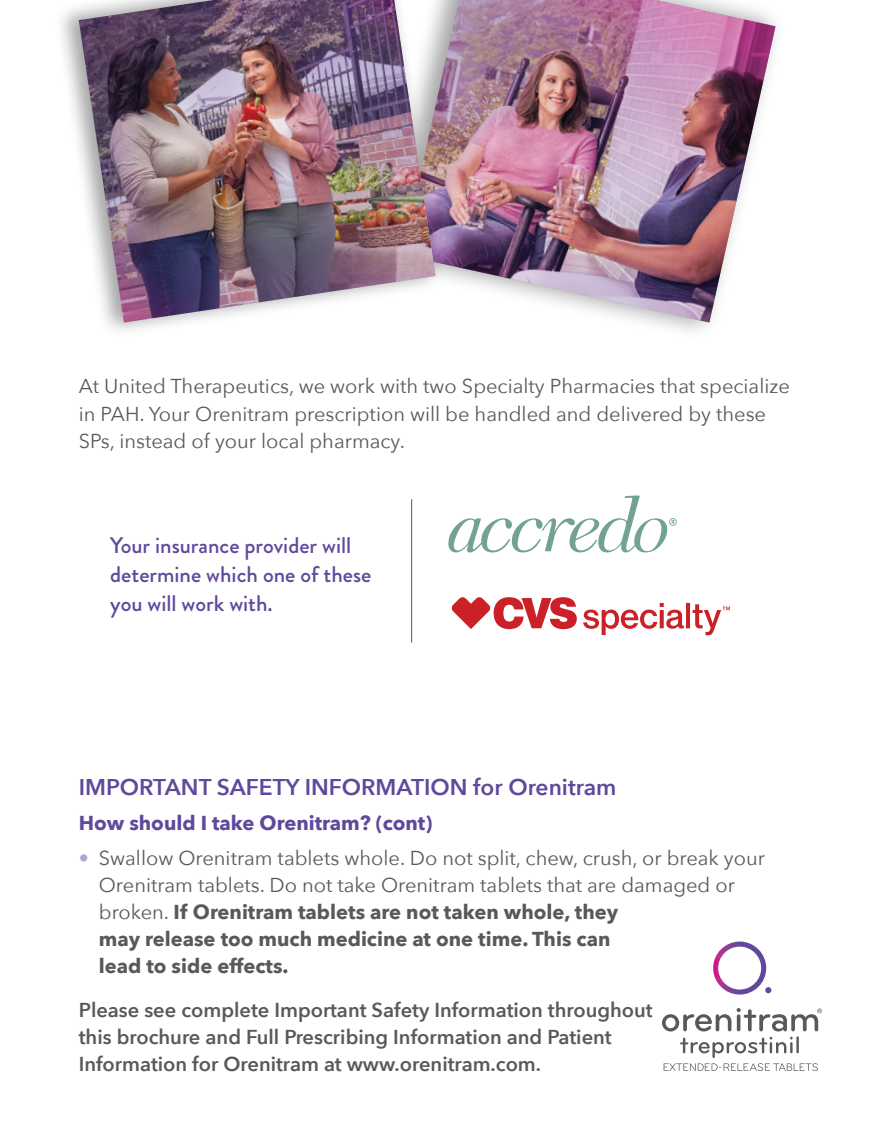
<style>
.page{position:relative;width:882px;height:1134px;background:#fff}
.page>*{position:absolute;margin:0;border:0;box-sizing:border-box;transform-origin:0 0}
.body_copy{font:600 22.75px "Avenir Next";color:#60489d}
.callouts{font:500 22.57px/29.1px "Brandon Grotesque";color:#60489d}
.body_copy-2{font:20.12px/27.1px "Avenir Next";color:#58595b}
.t1{font:600 20.12px/27.1px "Avenir Next";color:#58595b}
.body_copy-3{font:700 20.12px "Avenir Next";color:#60489d}
.s1{color:#b0a5d1}
.s2{font-weight:700}
</style>
<div class="page">
<svg style="left:713px;top:942px;width:58px;height:53px"></svg>
<svg style="left:662px;top:1008px;width:160px;height:63px"></svg>
<img style="left:444px;top:0;width:332px;height:323px">
<div style="left:53px;top:0;width:391px;height:338px;background:#000;opacity:.36"></div>
<img style="left:79px;top:0;width:356px;height:323px">
<svg style="left:452px;top:597px;width:278px;height:38px"></svg>
<svg style="left:448px;top:495px;width:229px;height:57px"></svg>
<hr style="left:411px;top:499px;width:1px;height:144px;background:#60489d">
<p class="body_copy-2" style="left:79px;top:372px;width:713px">At United Therapeutics, we work with two Specialty Pharmacies that specialize in PAH. Your Orenitram prescription will be handled and delivered by these<br>SPs, instead of your local pharmacy.</p>
<p class="callouts" style="left:110px;top:531px;width:263px">Your insurance provider will determine which one of these you will work with.</p>
<p class="body_copy" style="left:79px;top:767px;width:539px">IMPORTANT SAFETY INFORMATION for Orenitram</p>
<p class="body_copy-3" style="left:79px;top:805px;width:355px">How should I take Orenitram? (cont)</p>
<p class="body_copy-2" style="left:99px;top:843px;width:668px;text-indent:-20px"><span class="s1">•</span> Swallow Orenitram tablets whole. Do not split, chew, crush, or break your Orenitram tablets. Do not take Orenitram tablets that are damaged or broken. <span class="s2">If Orenitram tablets are not taken whole, they<br>may release too much medicine at one time. This can<br>lead to side effects.</span></p>
<p class="t1" style="left:79px;top:996px;width:575px">Please see complete Important Safety Information throughout this brochure and Full Prescribing Information and Patient<br>Information for Orenitram at www.orenitram.com.</p>
</div>
